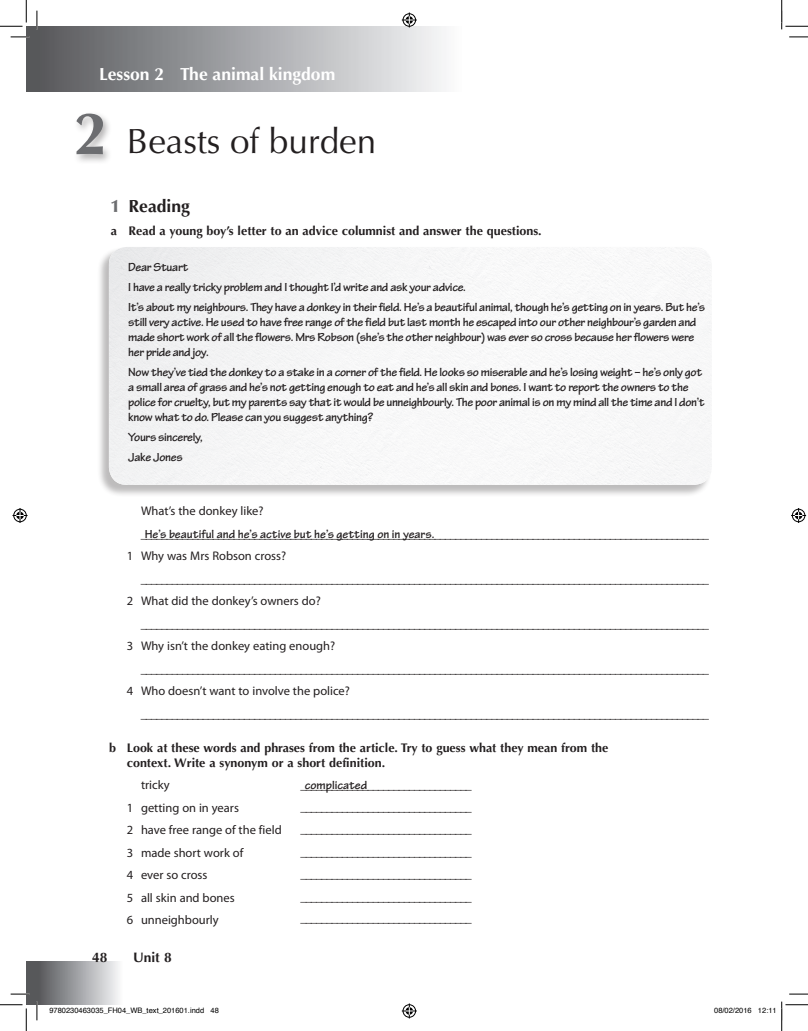
<style>
.page{position:relative;width:808px;height:1031px;background:#fff}
.page>*{position:absolute;margin:0;border:0;box-sizing:border-box;transform-origin:0 0}
.t1{font:35px "Optima LT Std";color:#231f20}
.t2{font:700 17.5px "Optima LT Std";color:#fff}
.t3{font:700 17.5px "Optima LT Std";color:#231f20}
.t4{font:700 13.75px "Optima LT Std";color:#231f20}
.t5{font:12.5px "Myriad Pro";color:#231f20}
.t6{font:700 12.5px/15px "Tekton Pro";letter-spacing:-.025em;color:#231f20}
.t7{font:700 12.5px/15px "Optima LT Std";color:#231f20}
.t8{font:7.5px "Helvetica";color:#000}
.s1{font-weight:700;font-size:60px;color:#6c6d70}
.s2{font-weight:900;color:#6c6d70}
.s3{font-family:"Tekton Pro";font-weight:700}
</style>
<div class="page">
<div style="left:96px;top:247px;width:615px;height:250px;background:#231f20;opacity:.3"></div>
<img style="left:109px;top:247px;width:602px;height:238px">
<div style="left:26px;top:26px;width:13px;height:66px;background:#57585a"></div>
<div style="left:38px;top:26px;width:423px;height:66px;background:linear-gradient(to right,#57585c,#f9fafb)"></div>
<div style="left:38px;top:961px;width:84px;height:43px;background:linear-gradient(to right,#56575b,#f5f6f8)"></div>
<div style="left:26px;top:961px;width:13px;height:43px;background:#57585a"></div>
<div style="left:73px;top:110px;width:40px;height:55px;background:#231f20;opacity:.35"></div>
<svg style="left:11px;top:36px;width:18px;height:2px"></svg>
<svg style="left:789px;top:36px;width:18px;height:2px"></svg>
<svg style="left:11px;top:993px;width:18px;height:1px"></svg>
<svg style="left:789px;top:993px;width:18px;height:1px"></svg>
<svg style="left:36px;top:11px;width:2px;height:18px"></svg>
<svg style="left:36px;top:1001px;width:2px;height:19px"></svg>
<svg style="left:0;top:0;width:27px;height:27px"></svg>
<svg style="left:0;top:1004px;width:27px;height:26px"></svg>
<svg style="left:781px;top:0;width:26px;height:29px"></svg>
<svg style="left:401px;top:13px;width:15px;height:15px"></svg>
<svg style="left:401px;top:1003px;width:15px;height:15px"></svg>
<svg style="left:13px;top:508px;width:15px;height:15px"></svg>
<svg style="left:791px;top:508px;width:14px;height:15px"></svg>
<svg style="left:781px;top:1001px;width:26px;height:29px"></svg>
<h2 class="t2" style="left:99px;top:64px;width:238px">Lesson 2 The animal kingdom</h2>
<h1 class="t1" style="left:74px;top:121px;width:303px"><span class="s1">2</span> Beasts of burden</h1>
<h2 class="t3" style="left:111px;top:196px;width:80px"><span class="s2">1</span> Reading</h2>
<p class="t7" style="left:111px;top:223px;width:432px">a Read a young boy’s letter to an advice columnist and answer the questions.</p>
<p class="t6" style="left:128px;top:257px;width:578px;line-height:20px">Dear Stuart<br>I have a really tricky problem and I thought I’d write and ask your advice.<br>It’s about my neighbours. They have a donkey in their field. He’s a beautiful animal, though he’s getting on in years. But he’s</p>
<p class="t6" style="left:128px;top:315px;width:569px">still very active. He used to have free range of the field but last month he escaped into our other neighbour’s garden and made short work of all the flowers. Mrs Robson (she’s the other neighbour) was ever so cross because her flowers were her pride and joy.</p>
<p class="t6" style="left:128px;top:365px;width:577px">Now they’ve tied the donkey to a stake in a corner of the field. He looks so miserable and he’s losing weight – he’s only got a small area of grass and he’s not getting enough to eat and he’s all skin and bones. I want to report the owners to the police for cruelty, but my parents say that it would be unneighbourly. The poor animal is on my mind all the time and I don’t know what to do. Please can you suggest anything?</p>
<p class="t6" style="left:128px;top:427px;width:76px;line-height:20px">Yours sincerely,<br>Jake Jones</p>
<p class="t5" style="left:141px;top:504px;width:124px">What’s the donkey like?</p>
<p class="t5" style="left:141px;top:527px;width:295px">______________________________________________________________________________________________________________<span class="s3">He’s beautiful and he’s active but he’s getting on in years.</span></p>
<p class="t5" style="left:127px;top:549px;width:161px">1 Why was Mrs Robson cross?</p>
<p class="t5" style="left:141px;top:572px;width:4px">______________________________________________________________________________________________________________</p>
<p class="t5" style="left:127px;top:594px;width:195px">2 What did the donkey’s owners do?</p>
<p class="t5" style="left:141px;top:617px;width:4px">______________________________________________________________________________________________________________</p>
<p class="t5" style="left:127px;top:639px;width:210px">3 Why isn’t the donkey eating enough?</p>
<p class="t5" style="left:141px;top:662px;width:4px">______________________________________________________________________________________________________________</p>
<p class="t5" style="left:127px;top:684px;width:224px">4 Who doesn’t want to involve the police?</p>
<p class="t5" style="left:141px;top:707px;width:4px">______________________________________________________________________________________________________________</p>
<p class="t7" style="left:127px;top:740px;width:483px;text-indent:-18px">b Look at these words and phrases from the article. Try to guess what they mean from the context. Write a synonym or a short definition.</p>
<p class="t5" style="left:141px;top:778px;width:30px">tricky</p>
<p class="t5" style="left:296px;top:778px;width:72px">__________________________________<span class="s3">complicated</span></p>
<p class="t5" style="left:127px;top:800px;width:114px">1 getting on in years</p>
<p class="t5" style="left:299px;top:799px;width:4px">__________________________________</p>
<p class="t5" style="left:127px;top:823px;width:156px">2 have free range of the field</p>
<p class="t5" style="left:299px;top:822px;width:4px">__________________________________</p>
<p class="t5" style="left:127px;top:845px;width:118px">3 made short work of</p>
<p class="t5" style="left:296px;top:844px;width:4px">__________________________________</p>
<p class="t5" style="left:127px;top:868px;width:82px">4 ever so cross</p>
<p class="t5" style="left:296px;top:867px;width:4px">__________________________________</p>
<p class="t5" style="left:127px;top:890px;width:109px">5 all skin and bones</p>
<p class="t5" style="left:296px;top:889px;width:4px">__________________________________</p>
<p class="t5" style="left:127px;top:913px;width:93px">6 unneighbourly</p>
<p class="t5" style="left:296px;top:910px;width:4px">__________________________________</p>
<p class="t4" style="left:92px;top:948px;width:17px">48</p>
<p class="t4" style="left:133px;top:948px;width:40px">Unit 8</p>
<p class="t8" style="left:49px;top:1004px;width:171px">9780230463035_FH04_WB_text_201601.indd 48</p>
<p class="t8" style="left:713px;top:1004px;width:64px">08/02/2016 12:11</p>
</div>
